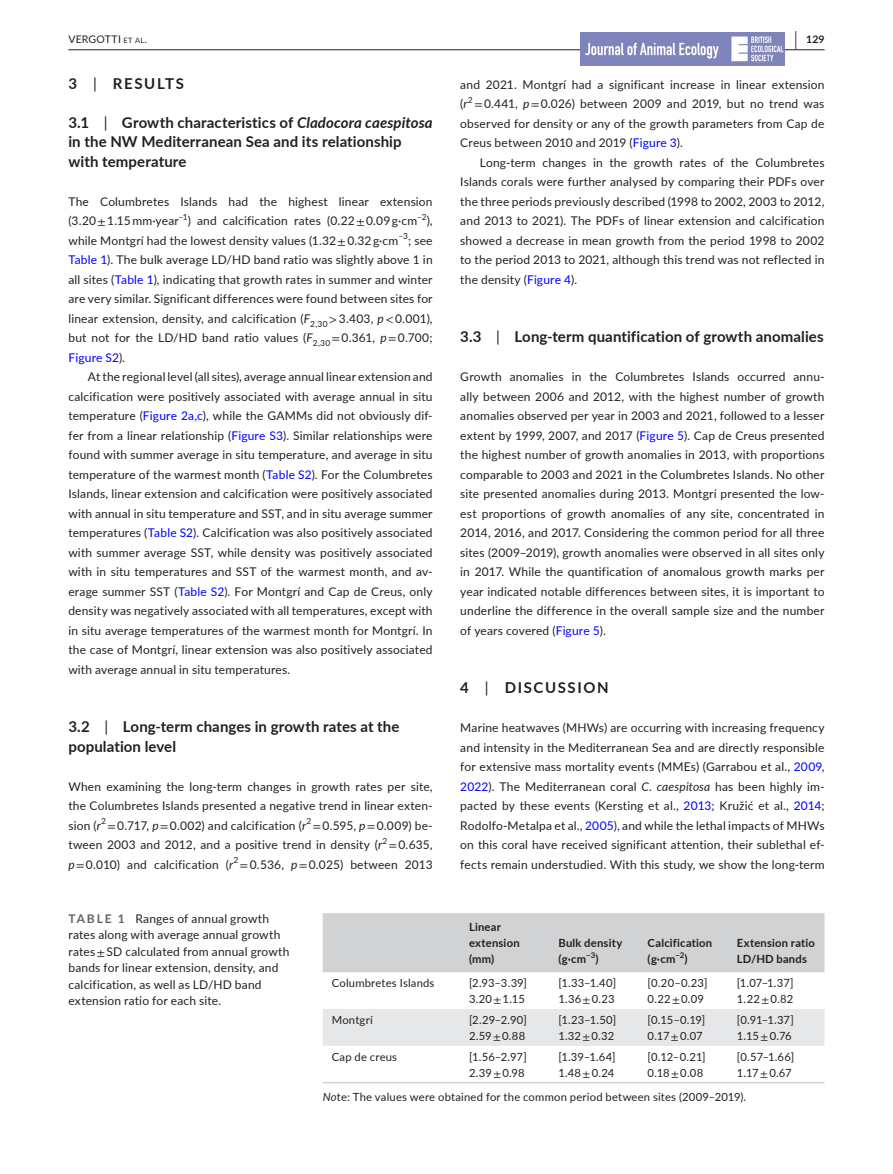
<style>
.page{position:relative;width:893px;height:1174px;background:#fff}
.page>*{position:absolute;margin:0;border:0;box-sizing:border-box;transform-origin:0 0}
.t1{font:700 15px/19.5px "Lato";letter-spacing:.01em;color:#231f20}
.t2{font:700 15px "Lato";letter-spacing:.11em;color:#231f20}
.t3{font:700 15px "Lato";letter-spacing:.105em;color:#231f20}
.t4{font:12px/19.5px "Lato";letter-spacing:.015em;color:#231f20;text-align:justify}
.t5{font:11.25px/15.8px "Lato";letter-spacing:.015em;color:#231f20}
.t6{font:700 11.25px/15.8px "Lato";letter-spacing:.015em;color:#231f20}
.t7{font:10.5px "Lato";letter-spacing:.02em;color:#231f20}
.t8{font:700 10.5px "Lato";color:#231f20}
.t9{font:8.4px "Lato";color:#231f20}
.t10{font:700 7.8px "Lato";color:#231f20}
.s1{font-size:7.35px}
.s2{font-size:19.5px}
.s3{font-weight:400}
.s4{font-style:italic}
.s5{font-family:"STIX"}
.s6{color:#00f}
.s7{font-weight:700;color:#636366}
</style>
<div class="page">
<hr style="left:68px;top:49px;width:756px;height:1px;background:#231f20">
<img style="left:581px;top:33px;width:204px;height:32px">
<div style="left:323px;top:913px;width:501px;height:59px;background:#d1d2d4"></div>
<div style="left:323px;top:1009px;width:501px;height:36px;background:#e6e7e9"></div>
<hr style="left:323px;top:1082px;width:137px;height:1px;background:#d1d2d4">
<hr style="left:460px;top:1082px;width:89px;height:1px;background:#d1d2d4">
<hr style="left:549px;top:1082px;width:90px;height:1px;background:#d1d2d4">
<hr style="left:639px;top:1082px;width:89px;height:1px;background:#d1d2d4">
<hr style="left:728px;top:1082px;width:96px;height:1px;background:#d1d2d4">
<p class="t7" style="left:68px;top:31px;width:80px">VERGOTTI <span class="s1">et al</span>.</p>
<p class="t8" style="left:795px;top:31px;width:31px"><span class="s2">|</span> 129</p>
<p class="t3" style="left:68px;top:72px;width:117px">3 <span class="s3">|</span> RESULTS</p>
<p class="t1" style="left:68px;top:112px;width:366px">3.1 <span class="s3">|</span> Growth characteristics of <span class="s4">Cladocora caespitosa </span>in the NW Mediterranean Sea and its relationship with temperature</p>
<p class="t4" style="left:68px;top:191px;width:366px">The Columbretes Islands had the highest linear extension (3.20 <span class="s5">±</span> 1.15 mm·year</p>
<p class="t4" style="left:460px;top:74px;width:366px">and 2021. Montgrí had a significant increase in linear extension (<span class="s4">r</span></p>
<p class="t9" style="left:468px;top:94px;width:6px">2</p>
<p class="t4" style="left:460px;top:93px;width:366px;text-indent:14px"><span class="s5">=</span> 0.441, <span class="s4">p</span><span class="s5">=</span> 0.026) between 2009 and 2019, but no trend was observed for density or any of the growth parameters from Cap de Creus between 2010 and 2019 (<span class="s6">Figure 3</span>).</p>
<p class="t4" style="left:460px;top:152px;width:366px;text-indent:20px">Long-term changes in the growth rates of the Columbretes Islands corals were further analysed by comparing their PDFs over the three periods previously described (1998 to 2002, 2003 to 2012, and 2013 to 2021). The PDFs of linear extension and calcification showed a decrease in mean growth from the period 1998 to 2002 to the period 2013 to 2021, although this trend was not reflected in the density (<span class="s6">Figure 4</span>).</p>
<p class="t9" style="left:178px;top:211px;width:11px">−1</p>
<p class="t4" style="left:188px;top:210px;width:231px">) and calcification rates (0.22 <span class="s5">±</span> 0.09 g·cm</p>
<p class="t9" style="left:417px;top:211px;width:11px">−2</p>
<p class="t4" style="left:427px;top:210px;width:7px">),</p>
<p class="t4" style="left:68px;top:230px;width:331px">while Montgrí had the lowest density values (1.32 <span class="s5">±</span> 0.32 g·cm</p>
<p class="t9" style="left:398px;top:230px;width:11px">−3</p>
<p class="t4" style="left:68px;top:230px;width:366px;text-indent:340px">; see <span class="s6">Table 1</span>). The bulk average LD/HD band ratio was slightly above 1 in all sites (<span class="s6">Table 1</span>), indicating that growth rates in summer and winter are very similar. Significant differences were found between sites for linear extension, density, and calcification (<span class="s4">F</span><sub>2,30</sub> <span class="s5">&gt;</span> 3.403, <span class="s4">p</span><span class="s5">&lt;</span> 0.001), but not for the LD/HD band ratio values (<span class="s4">F</span><sub>2,30</sub> <span class="s5">=</span> 0.361, <span class="s4">p</span><span class="s5">=</span> 0.700; <span class="s6">Figure S2</span>).</p>
<p class="t4" style="left:68px;top:366px;width:366px;text-indent:20px">At the regional level (all sites), average annual linear extension and calcification were positively associated with average annual in situ temperature (<span class="s6">Figure 2a,c</span>), while the GAMMs did not obviously dif&shy;fer from a linear relationship (<span class="s6">Figure S3</span>). Similar relationships were found with summer average in situ temperature, and average in situ temperature of the warmest month (<span class="s6">Table S2</span>). For the Columbretes Islands, linear extension and calcification were positively associated with annual in situ temperature and SST, and in situ average summer temperatures (<span class="s6">Table S2</span>). Calcification was also positively associated with summer average SST, while density was positively associated with in situ temperatures and SST of the warmest month, and av&shy;erage summer SST (<span class="s6">Table S2</span>). For Montgrí and Cap de Creus, only density was negatively associated with all temperatures, except with in situ average temperatures of the warmest month for Montgrí. In the case of Montgrí, linear extension was also positively associated with average annual in situ temperatures.</p>
<p class="t1" style="left:460px;top:326px;width:365px">3.3 <span class="s3">|</span> Long-term quantification of growth anomalies</p>
<p class="t4" style="left:460px;top:366px;width:366px">Growth anomalies in the Columbretes Islands occurred annu&shy;ally between 2006 and 2012, with the highest number of growth anomalies observed per year in 2003 and 2021, followed to a lesser extent by 1999, 2007, and 2017 (<span class="s6">Figure 5</span>). Cap de Creus presented the highest number of growth anomalies in 2013, with proportions comparable to 2003 and 2021 in the Columbretes Islands. No other site presented anomalies during 2013. Montgrí presented the low&shy;est proportions of growth anomalies of any site, concentrated in 2014, 2016, and 2017. Considering the common period for all three sites (2009–2019), growth anomalies were observed in all sites only in 2017. While the quantification of anomalous growth marks per year indicated notable differences between sites, it is important to underline the difference in the overall sample size and the number of years covered (<span class="s6">Figure 5</span>).</p>
<p class="t1" style="left:68px;top:716px;width:333px">3.2 <span class="s3">|</span> Long-term changes in growth rates at the population level</p>
<p class="t4" style="left:68px;top:776px;width:366px">When examining the long-term changes in growth rates per site, the Columbretes Islands presented a negative trend in linear exten&shy;sion (<span class="s4">r</span></p>
<p class="t9" style="left:101px;top:815px;width:6px">2</p>
<p class="t4" style="left:108px;top:815px;width:200px"><span class="s5">=</span> 0.717, <span class="s4">p</span><span class="s5">=</span> 0.002) and calcification (<span class="s4">r</span></p>
<p class="t9" style="left:306px;top:815px;width:6px">2</p>
<p class="t4" style="left:68px;top:815px;width:366px;text-indent:244px"><span class="s5">=</span> 0.595, <span class="s4">p</span><span class="s5">=</span> 0.009) be&shy;tween 2003 and 2012, and a positive trend in density (<span class="s4">r</span></p>
<p class="t9" style="left:382px;top:835px;width:6px">2</p>
<p class="t4" style="left:389px;top:834px;width:45px"><span class="s5">=</span> 0.635,</p>
<p class="t4" style="left:68px;top:854px;width:166px"><span class="s4">p</span><span class="s5">=</span> 0.010) and calcification (<span class="s4">r</span></p>
<p class="t9" style="left:234px;top:854px;width:6px">2</p>
<p class="t4" style="left:240px;top:854px;width:194px"><span class="s5">=</span> 0.536, <span class="s4">p</span><span class="s5">=</span> 0.025) between 2013</p>
<p class="t2" style="left:460px;top:677px;width:150px">4 <span class="s3">|</span> DISCUSSION</p>
<p class="t4" style="left:460px;top:717px;width:366px">Marine heatwaves (MHWs) are occurring with increasing frequency and intensity in the Mediterranean Sea and are directly responsible for extensive mass mortality events (MMEs) (Garrabou et al., <span class="s6">2009</span>, <span class="s6">2022</span>). The Mediterranean coral <span class="s4">C. caespitosa</span> has been highly im&shy;pacted by these events (Kersting et al., <span class="s6">2013</span>; Kružić et al., <span class="s6">2014</span>; Rodolfo-Metalpa et al., <span class="s6">2005</span>), and while the lethal impacts of MHWs on this coral have received significant attention, their sublethal ef&shy;fects remain understudied. With this study, we show the long-term</p>
<p class="t4" style="left:68px;top:909px;width:223px;line-height:16.5px;text-align:left"><span class="s7">TABLE 1</span> Ranges of annual growth rates along with average annual growth rates <span class="s5">±</span> SD calculated from annual growth bands for linear extension, density, and calcification, as well as LD/HD band extension ratio for each site.</p>
<p class="t6" style="left:469px;top:919px;width:52px">Linear extension (mm)</p>
<p class="t6" style="left:558px;top:934px;width:65px">Bulk density (g·cm</p>
<p class="t10" style="left:586px;top:949px;width:11px">−3</p>
<p class="t6" style="left:595px;top:950px;width:5px">)</p>
<p class="t6" style="left:648px;top:934px;width:66px">Calcification (g·cm</p>
<p class="t10" style="left:675px;top:949px;width:10px">−2</p>
<p class="t6" style="left:684px;top:950px;width:5px">)</p>
<p class="t6" style="left:737px;top:934px;width:80px">Extension ratio<br>LD/HD bands</p>
<p class="t5" style="left:332px;top:974px;width:104px">Columbretes Islands</p>
<p class="t5" style="left:469px;top:974px;width:59px">[2.93–3.39]<br>3.20 <span class="s5">±</span> 1.15</p>
<p class="t5" style="left:558px;top:974px;width:59px">[1.33–1.40]<br>1.36 <span class="s5">±</span> 0.23</p>
<p class="t5" style="left:648px;top:974px;width:61px">[0.20–0.23]<br>0.22 <span class="s5">±</span> 0.09</p>
<p class="t5" style="left:737px;top:974px;width:58px">[1.07–1.37]<br>1.22 <span class="s5">±</span> 0.82</p>
<p class="t5" style="left:332px;top:1011px;width:42px">Montgrí</p>
<p class="t5" style="left:469px;top:1011px;width:59px">[2.29–2.90]<br>2.59 <span class="s5">±</span> 0.88</p>
<p class="t5" style="left:558px;top:1011px;width:59px">[1.23–1.50]<br>1.32 <span class="s5">±</span> 0.32</p>
<p class="t5" style="left:648px;top:1011px;width:59px">[0.15–0.19]<br>0.17 <span class="s5">±</span> 0.07</p>
<p class="t5" style="left:737px;top:1011px;width:59px">[0.91–1.37]<br>1.15 <span class="s5">±</span> 0.76</p>
<p class="t5" style="left:332px;top:1048px;width:67px">Cap de creus</p>
<p class="t5" style="left:469px;top:1048px;width:59px">[1.56–2.97]<br>2.39 <span class="s5">±</span> 0.98</p>
<p class="t5" style="left:558px;top:1048px;width:59px">[1.39–1.64]<br>1.48 <span class="s5">±</span> 0.24</p>
<p class="t5" style="left:648px;top:1048px;width:59px">[0.12–0.21]<br>0.18 <span class="s5">±</span> 0.08</p>
<p class="t5" style="left:737px;top:1048px;width:59px">[0.57–1.66]<br>1.17 <span class="s5">±</span> 0.67</p>
<p class="t5" style="left:323px;top:1089px;width:425px"><span class="s4">No</span>te: The values were obtained for the common period between sites (2009–2019).</p>
</div>
